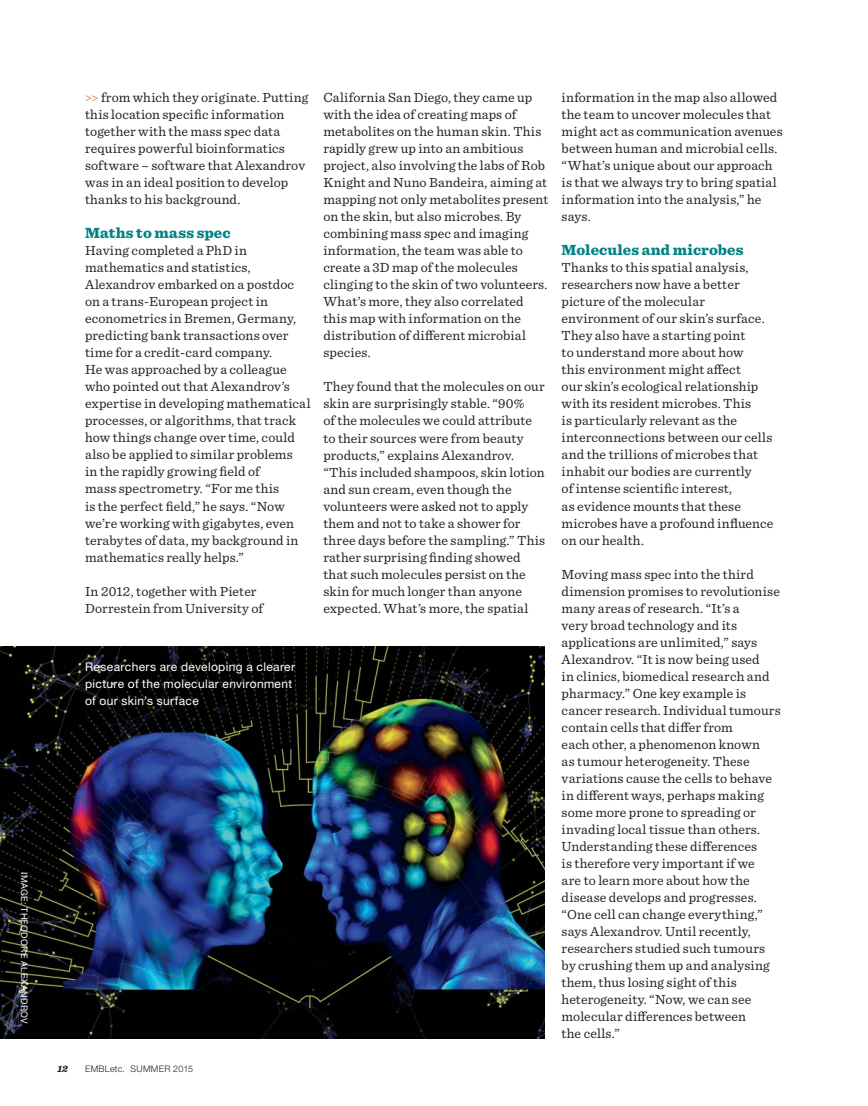
<style>
.page{position:relative;width:868px;height:1106px;background:#fff}
.page>*{position:absolute;margin:0;border:0;box-sizing:border-box;transform-origin:0 0}
.t1{font:900 15.3px "Sentinel";letter-spacing:.005em;color:#008184}
.t2{font:13.8px/17px "Sentinel";letter-spacing:.01em;color:#231f20}
.t3{font:12px/17px "Helvetica Neue LT Pro";letter-spacing:.03em;color:#fff}
.t4{font:italic 900 9.75px "Sentinel";color:#231f20}
.t5{font:9px "Helvetica Neue LT Pro";letter-spacing:.035em;color:#fff}
.t6{font:300 9px "Helvetica Neue LT Pro";letter-spacing:.03em;color:#231f20}
.s1{color:#e26926}
</style>
<div class="page">
<img style="left:0;top:646px;width:544px;height:392px">
<p class="t5" style="left:28px;top:872px;width:153px;rotate:90deg">IMAGE: THEODORE ALEXANDROV</p>
<p class="t2" style="left:85px;top:89px;width:225px"><span class="s1">&gt;&gt;</span> from which they originate. Putting this location specific information together with the mass spec data requires powerful bioinformatics software – software that Alexandrov was in an ideal position to develop thanks to his background.</p>
<p class="t1" style="left:85px;top:227px;width:147px">Maths to mass spec</p>
<p class="t2" style="left:85px;top:243px;width:227px">Having completed a PhD in mathematics and statistics, Alexandrov embarked on a postdoc on a trans-European project in econometrics in Bremen, Germany, predicting bank transactions over time for a credit-card company.<br>He was approached by a colleague who pointed out that Alexandrov’s expertise in developing mathematical processes, or algorithms, that track how things change over time, could also be applied to similar problems<br>in the rapidly growing field of<br>mass spectrometry. “For me this<br>is the perfect field,” he says. “Now we’re working with gigabytes, even terabytes of data, my background in mathematics really helps.”</p>
<p class="t2" style="left:85px;top:583px;width:179px">In 2012, together with Pieter<br>Dorrestein from University of</p>
<p class="t2" style="left:323px;top:89px;width:226px">California San Diego, they came up with the idea of creating maps of metabolites on the human skin. This rapidly grew up into an ambitious project, also involving the labs of Rob<br>Knight and Nuno Bandeira, aiming at mapping not only metabolites present on the skin, but also microbes. By combining mass spec and imaging information, the team was able to create a 3D map of the molecules clinging to the skin of two volunteers.<br>What’s more, they also correlated this map with information on the distribution of different microbial species.</p>
<p class="t2" style="left:323px;top:379px;width:223px">They found that the molecules on our skin are surprisingly stable. “90%<br>of the molecules we could attribute to their sources were from beauty products,” explains Alexandrov. “This included shampoos, skin lotion and sun cream, even though the volunteers were asked not to apply them and not to take a shower for three days before the sampling.” This rather surprising finding showed that such molecules persist on the skin for much longer than anyone expected. What’s more, the spatial</p>
<p class="t3" style="left:85px;top:659px;width:211px">Researchers are developing a clearer picture of the molecular environment of our skin’s surface</p>
<p class="t4" style="left:57px;top:1062px;width:12px">12</p>
<p class="t6" style="left:85px;top:1065px;width:109px">EMBLetc. SUMMER 2015</p>
<p class="t2" style="left:561px;top:90px;width:222px">information in the map also allowed the team to uncover molecules that might act as communication avenues between human and microbial cells. “What’s unique about our approach is that we always try to bring spatial information into the analysis,” he says.</p>
<p class="t1" style="left:561px;top:244px;width:183px">Molecules and microbes</p>
<p class="t2" style="left:561px;top:260px;width:213px">Thanks to this spatial analysis, researchers now have a better picture of the molecular environment of our skin’s surface.<br>They also have a starting point<br>to understand more about how<br>this environment might affect<br>our skin’s ecological relationship with its resident microbes. This<br>is particularly relevant as the interconnections between our cells and the trillions of microbes that inhabit our bodies are currently<br>of intense scientific interest,<br>as evidence mounts that these microbes have a profound influence on our health.</p>
<p class="t2" style="left:561px;top:566px;width:221px">Moving mass spec into the third dimension promises to revolutionise many areas of research. “It’s a<br>very broad technology and its applications are unlimited,” says<br>Alexandrov. “It is now being used<br>in clinics, biomedical research and pharmacy.” One key example is cancer research. Individual tumours contain cells that differ from<br>each other, a phenomenon known<br>as tumour heterogeneity. These variations cause the cells to behave in different ways, perhaps making some more prone to spreading or invading local tissue than others.<br>Understanding these differences<br>is therefore very important if we<br>are to learn more about how the disease develops and progresses. “One cell can change everything,” says Alexandrov. Until recently, researchers studied such tumours by crushing them up and analysing them, thus losing sight of this heterogeneity. “Now, we can see molecular differences between<br>the cells.”</p>
</div>
